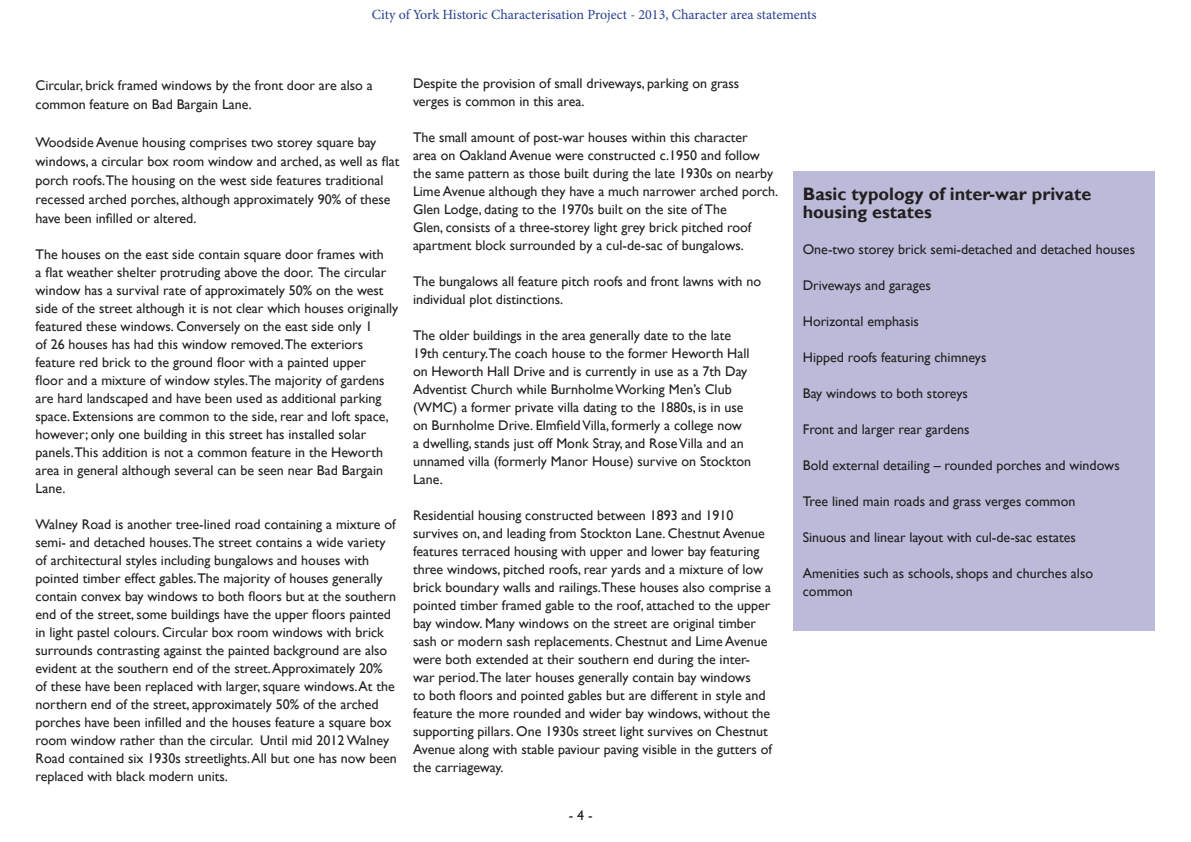
<style>
.page{position:relative;width:1191px;height:842px;background:#fff}
.page>*{position:absolute;margin:0;border:0;box-sizing:border-box;transform-origin:0 0}
.Sub-heading{font:700 18px/18px "Gill Sans";color:#231f20}
.t1{font:14px/18px "Gill Sans";color:#231f20}
.t2{font:14px "Minion Pro";color:#253f8e}
</style>
<div class="page">
<div style="left:793px;top:171px;width:362px;height:459px;background:#bbbbd9"></div>
<p class="t2" style="left:372px;top:5px;width:446px">City of York Historic Characterisation Project - 2013, Character area statements</p>
<p class="t1" style="left:36px;top:76px;width:339px;line-height:19px">Circular, brick framed windows by the front door are also a common feature on Bad Bargain Lane.</p>
<p class="t1" style="left:36px;top:133px;width:365px;line-height:19px">Woodside Avenue housing comprises two storey square bay windows, a circular box room window and arched, as well as flat porch roofs.The housing on the west side features traditional recessed arched porches, although approximately 90% of these have been infilled or altered.</p>
<p class="t1" style="left:36px;top:246px;width:364px">The houses on the east side contain square door frames with<br>a flat weather shelter protruding above the door. The circular window has a survival rate of approximately 50% on the west side of the street although it is not clear which houses originally featured these windows. Conversely on the east side only 1<br>of 26 houses has had this window removed.The exteriors feature red brick to the ground floor with a painted upper<br>floor and a mixture of window styles.The majority of gardens are hard landscaped and have been used as additional parking space. Extensions are common to the side, rear and loft space, however; only one building in this street has installed solar panels.This addition is not a common feature in the Heworth area in general although several can be seen near Bad Bargain Lane.</p>
<p class="t1" style="left:36px;top:516px;width:363px">Walney Road is another tree-lined road containing a mixture of semi- and detached houses.The street contains a wide variety of architectural styles including bungalows and houses with pointed timber effect gables.The majority of houses generally contain convex bay windows to both floors but at the southern end of the street, some buildings have the upper floors painted in light pastel colours. Circular box room windows with brick surrounds contrasting against the painted background are also evident at the southern end of the street. Approximately 20% of these have been replaced with larger, square windows. At the northern end of the street, approximately 50% of the arched porches have been infilled and the houses feature a square box room window rather than the circular. Until mid 2012 Walney Road contained six 1930s streetlights. All but one has now been replaced with black modern units.</p>
<p class="t1" style="left:413px;top:75px;width:328px">Despite the provision of small driveways, parking on grass verges is common in this area.</p>
<p class="t1" style="left:413px;top:129px;width:367px">The small amount of post-war houses within this character<br>area on Oakland Avenue were constructed c.1950 and follow the same pattern as those built during the late 1930s on nearby Lime Avenue although they have a much narrower arched porch.</p>
<p class="t1" style="left:413px;top:201px;width:340px">Glen Lodge, dating to the 1970s built on the site of The<br>Glen, consists of a three-storey light grey brick pitched roof apartment block surrounded by a cul-de-sac of bungalows.</p>
<p class="t1" style="left:413px;top:273px;width:350px">The bungalows all feature pitch roofs and front lawns with no individual plot distinctions.</p>
<p class="t1" style="left:413px;top:327px;width:340px">The older buildings in the area generally date to the late 19th century.The coach house to the former Heworth Hall on Heworth Hall Drive and is currently in use as a 7th Day Adventist Church while Burnholme Working Men’s Club (WMC) a former private villa dating to the 1880s, is in use on Burnholme Drive. Elmfield Villa, formerly a college now a dwelling, stands just off Monk Stray, and Rose Villa and an unnamed villa (formerly Manor House) survive on Stockton Lane.</p>
<p class="t1" style="left:413px;top:507px;width:361px">Residential housing constructed between 1893 and 1910 survives on, and leading from Stockton Lane. Chestnut Avenue features terraced housing with upper and lower bay featuring three windows, pitched roofs, rear yards and a mixture of low brick boundary walls and railings.These houses also comprise a pointed timber framed gable to the roof, attached to the upper bay window. Many windows on the street are original timber sash or modern sash replacements. Chestnut and Lime Avenue were both extended at their southern end during the inter&shy;war period.The later houses generally contain bay windows<br>to both floors and pointed gables but are different in style and feature the more rounded and wider bay windows, without the supporting pillars. One 1930s street light survives on Chestnut Avenue along with stable paviour paving visible in the gutters of the carriageway.</p>
<p class="t1" style="left:569px;top:806px;width:25px">- 4 -</p>
<p class="Sub-heading" style="left:802px;top:186px;width:290px">Basic typology of inter-war private housing estates</p>
<p class="t1" style="left:802px;top:241px;width:334px">One-two storey brick semi-detached and detached houses</p>
<p class="t1" style="left:802px;top:277px;width:129px">Driveways and garages</p>
<p class="t1" style="left:802px;top:313px;width:118px">Horizontal emphasis</p>
<p class="t1" style="left:802px;top:349px;width:185px">Hipped roofs featuring chimneys</p>
<p class="t1" style="left:802px;top:385px;width:167px">Bay windows to both storeys</p>
<p class="t1" style="left:802px;top:421px;width:168px">Front and larger rear gardens</p>
<p class="t1" style="left:802px;top:457px;width:318px">Bold external detailing – rounded porches and windows</p>
<p class="t1" style="left:802px;top:493px;width:274px">Tree lined main roads and grass verges common</p>
<p class="t1" style="left:802px;top:529px;width:274px">Sinuous and linear layout with cul-de-sac estates</p>
<p class="t1" style="left:802px;top:565px;width:292px">Amenities such as schools, shops and churches also common</p>
</div>
